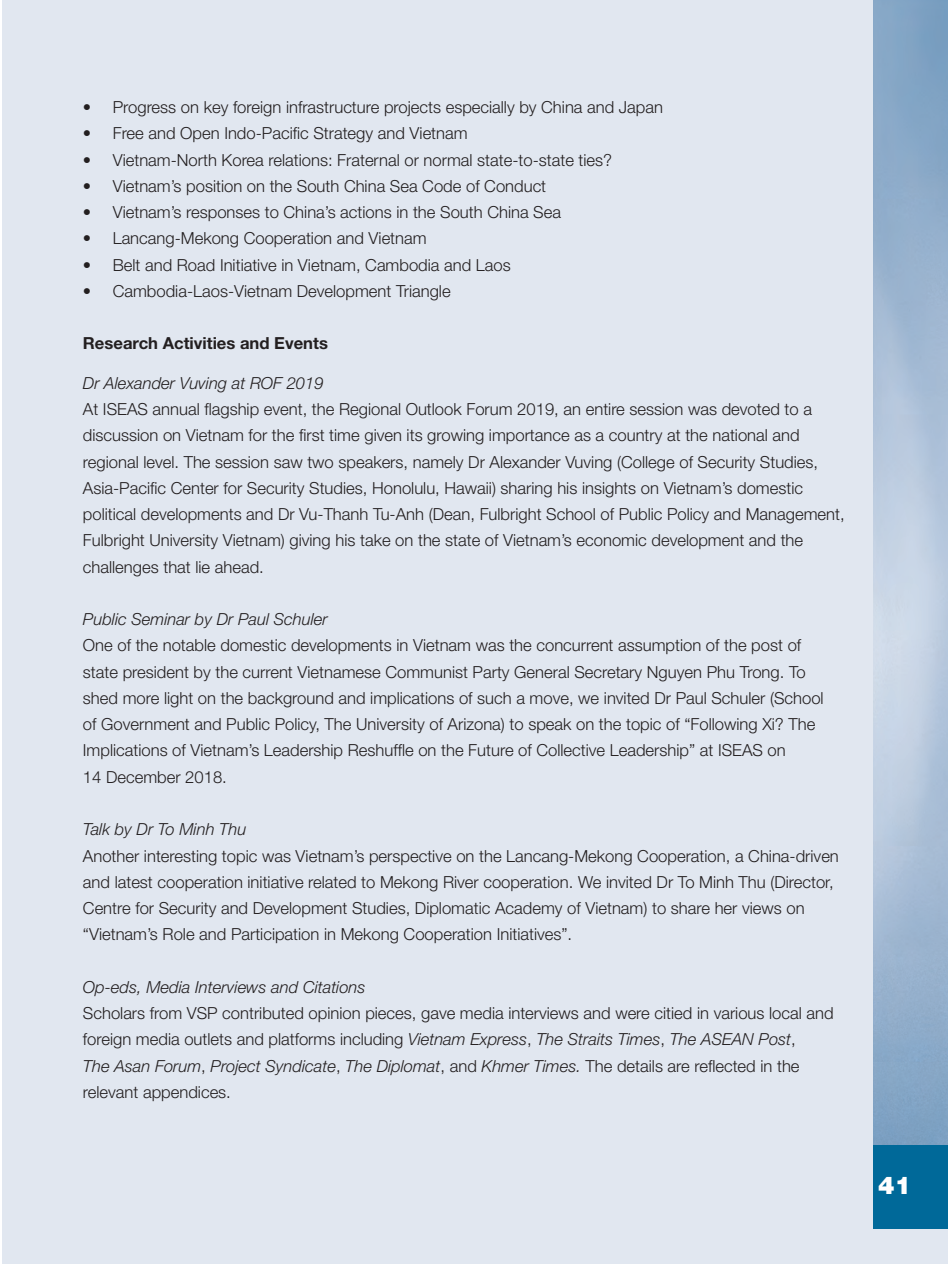
<style>
.page{position:relative;width:948px;height:1264px;background:#fff}
.page>*{position:absolute;margin:0;border:0;box-sizing:border-box;transform-origin:0 0}
.t1{font:900 24.5px "Helvetica Neue";color:#fff}
.Body_text{font:300 16.62px/26.2px "Helvetica Neue";color:#231f20}
.Bullet{font:300 16.62px "Helvetica Neue";color:#231f20}
.B_Head_italic-9_5pt{font:italic 300 16.62px "Helvetica Neue";color:#231f20}
.A_Bold_Head-9_5pt{font:700 16.62px "Helvetica Neue";color:#231f20}
.s1{font-style:italic}
</style>
<div class="page">
<div style="left:2px;top:0;width:945px;height:1263px;background:#e1e7f0"></div>
<div style="left:872px;top:1142px;width:75px;height:86px;background:#006999"></div>
<img style="left:872px;top:0;width:75px;height:1144px">
<svg style="left:942px;top:0;width:6px;height:2px"></svg>
<p class="Bullet" style="left:83px;top:97px;width:581px">• Progress on key foreign infrastructure projects especially by China and Japan</p>
<p class="Bullet" style="left:83px;top:123px;width:386px">• Free and Open Indo-Pacific Strategy and Vietnam</p>
<p class="Bullet" style="left:83px;top:149px;width:530px">• Vietnam-North Korea relations: Fraternal or normal state-to-state ties?</p>
<p class="Bullet" style="left:83px;top:176px;width:464px">• Vietnam’s position on the South China Sea Code of Conduct</p>
<p class="Bullet" style="left:83px;top:202px;width:479px">• Vietnam’s responses to China’s actions in the South China Sea</p>
<p class="Bullet" style="left:83px;top:228px;width:345px">• Lancang-Mekong Cooperation and Vietnam</p>
<p class="Bullet" style="left:83px;top:254px;width:429px">• Belt and Road Initiative in Vietnam, Cambodia and Laos</p>
<p class="Bullet" style="left:83px;top:281px;width:369px">• Cambodia-Laos-Vietnam Development Triangle</p>
<p class="A_Bold_Head-9_5pt" style="left:83px;top:333px;width:246px">Research Activities and Events</p>
<p class="B_Head_italic-9_5pt" style="left:83px;top:373px;width:242px">Dr Alexander Vuving at ROF 2019</p>
<p class="Body_text" style="left:83px;top:395px;width:762px">At ISEAS annual flagship event, the Regional Outlook Forum 2019, an entire session was devoted to a discussion on Vietnam for the first time given its growing importance as a country at the national and regional level. The session saw two speakers, namely Dr Alexander Vuving (College of Security Studies, Asia-Pacific Center for Security Studies, Honolulu, Hawaii) sharing his insights on Vietnam’s domestic political developments and Dr Vu-Thanh Tu-Anh (Dean, Fulbright School of Public Policy and Management, Fulbright University Vietnam) giving his take on the state of Vietnam’s economic development and the challenges that lie ahead.</p>
<p class="B_Head_italic-9_5pt" style="left:83px;top:609px;width:246px">Public Seminar by Dr Paul Schuler</p>
<p class="Body_text" style="left:83px;top:632px;width:742px">One of the notable domestic developments in Vietnam was the concurrent assumption of the post of state president by the current Vietnamese Communist Party General Secretary Nguyen Phu Trong. To shed more light on the background and implications of such a move, we invited Dr Paul Schuler (School of Government and Public Policy, The University of Arizona) to speak on the topic of “Following Xi? The Implications of Vietnam’s Leadership Reshuffle on the Future of Collective Leadership” at ISEAS on<br>14 December 2018.</p>
<p class="B_Head_italic-9_5pt" style="left:83px;top:819px;width:165px">Talk by Dr To Minh Thu</p>
<p class="Body_text" style="left:83px;top:842px;width:757px">Another interesting topic was Vietnam’s perspective on the Lancang-Mekong Cooperation, a China-driven and latest cooperation initiative related to Mekong River cooperation. We invited Dr To Minh Thu (Director, Centre for Security and Development Studies, Diplomatic Academy of Vietnam) to share her views on “Vietnam’s Role and Participation in Mekong Cooperation Initiatives”.</p>
<p class="B_Head_italic-9_5pt" style="left:83px;top:977px;width:284px">Op-eds, Media Interviews and Citations</p>
<p class="Body_text" style="left:83px;top:999px;width:751px">Scholars from VSP contributed opinion pieces, gave media interviews and were citied in various local and foreign media outlets and platforms including <span class="s1">Vietnam Express</span>, <span class="s1">The Straits Times</span>, <span class="s1">The ASEAN Post</span>,<br><span class="s1">The Asan Forum</span>, <span class="s1">Project Syndicate</span>, <span class="s1">The Diplomat</span>, and <span class="s1">Khmer Times.</span> The details are reflected in the relevant appendices.</p>
<h1 class="t1" style="left:877px;top:1170px;width:34px">41</h1>
</div>
